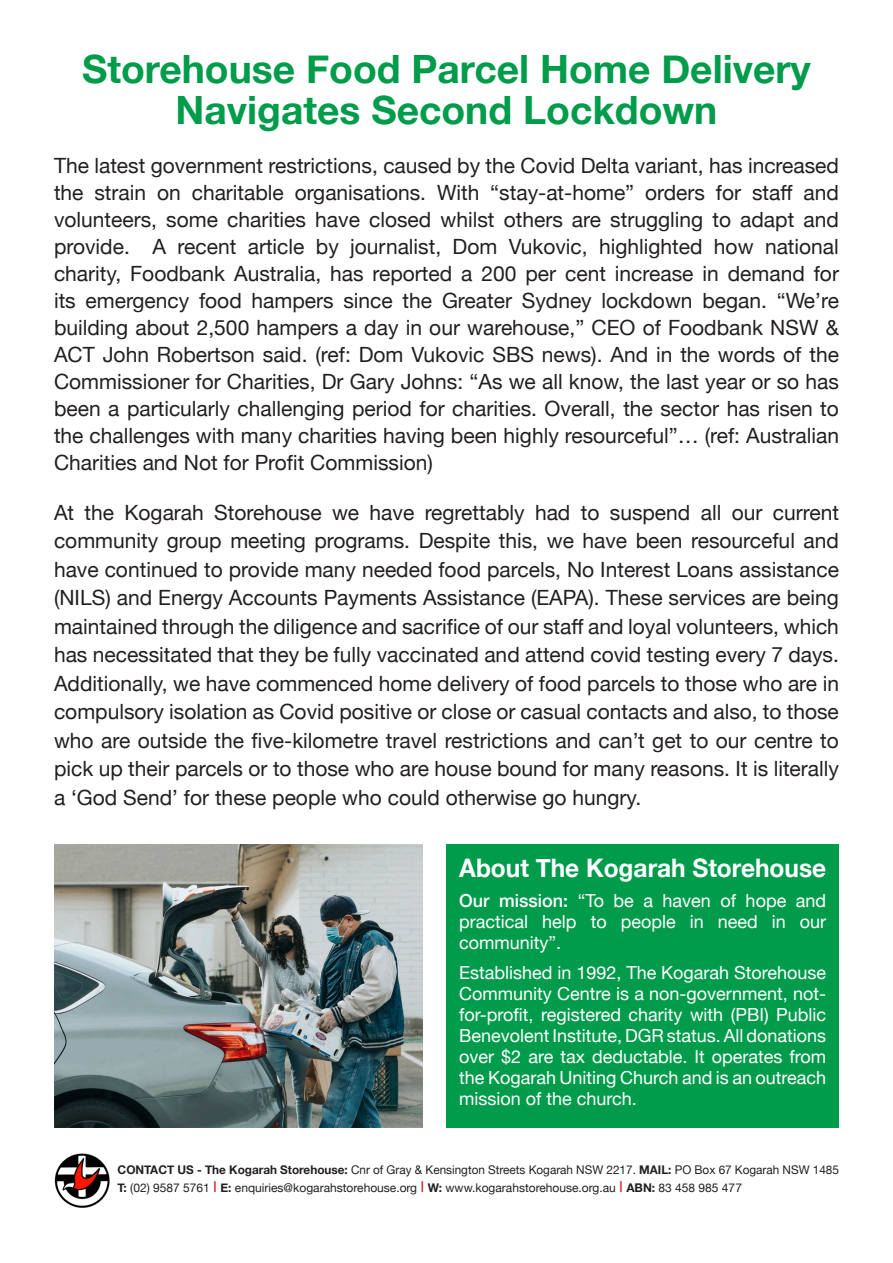
<style>
.page{position:relative;width:893px;height:1263px;background:#fff}
.page>*{position:absolute;margin:0;border:0;box-sizing:border-box;transform-origin:0 0}
.t1{font:700 39px "Helvetica Neue";color:#009c4b}
.t2{font:700 25.5px "Helvetica Neue";color:#fff;scale:.96 1}
.t3{font:21px/27px "Helvetica Neue";color:#231f20;text-align:justify}
.t4{font:18px/21px "Helvetica Neue";color:#fff;text-align:justify}
.t5{font:12px "Helvetica Neue";color:#231f20}
.s1{font-weight:500}
.s2{font-weight:700}
.s3{font-size:15px;color:#d1232a}
</style>
<div class="page">
<img style="left:54px;top:1153px;width:56px;height:55px">
<div style="left:446px;top:844px;width:393px;height:283px;background:#009c4b"></div>
<img style="left:54px;top:844px;width:368px;height:283px">
<p class="t1" style="left:82px;top:39px;width:730px">Storehouse Food Parcel Home Delivery</p>
<p class="t1" style="left:176px;top:79px;width:543px">Navigates Second Lockdown</p>
<p class="t3" style="left:54px;top:153px;width:786px">The latest government restrictions, caused by the Covid Delta variant, has increased the strain on charitable organisations. With “stay-at-home” orders for staff and volunteers, some charities have closed whilst others are struggling to adapt and provide. A recent article by journalist, Dom Vukovic, highlighted how national charity, Foodbank Australia, has reported a 200 per cent increase in demand for its emergency food hampers since the Greater Sydney lockdown began. “We’re building about 2,500 hampers a day in our warehouse,” CEO of Foodbank NSW &amp; ACT John Robertson said. (ref: Dom Vukovic SBS news). And in the words of the Commissioner for Charities, Dr Gary Johns: “As we all know, the last year or so has been a particularly challenging period for charities. Overall, the sector has risen to the challenges with many charities having been highly resourceful”… (ref: Australian Charities and Not for Profit Commission)</p>
<p class="t3" style="left:54px;top:499px;width:786px;line-height:28.5px">At the Kogarah Storehouse we have regrettably had to suspend all our current community group meeting programs. Despite this, we have been resourceful and have continued to provide many needed food parcels, No Interest Loans assistance (NILS) and Energy Accounts Payments Assistance (EAPA). These services are being maintained through the diligence and sacrifice of our staff and loyal volunteers, which has necessitated that they be fully vaccinated and attend covid testing every 7 days.<br>Additionally, we have commenced home delivery of food parcels to those who are in compulsory isolation as Covid positive or close or casual contacts and also, to those who are outside the five-kilometre travel restrictions and can’t get to our centre to pick up their parcels or to those who are house bound for many reasons. It is literally a ‘God Send’ for these people who could otherwise go hungry.</p>
<p class="t2" style="left:459px;top:848px;width:384px">About The Kogarah Storehouse</p>
<p class="t4" style="left:459px;top:891px;width:368px"><span class="s1">Our mission:</span> “To be a haven of hope and practical help to people in need in our community”.</p>
<p class="t4" style="left:459px;top:963px;width:368px">Established in 1992, The Kogarah Storehouse Community Centre is a non-government, not&shy;for-profit, registered charity with (PBI) Public Benevolent Institute, DGR status. All donations over $2 are tax deductable. It operates from the Kogarah Uniting Church and is an outreach mission of the church.</p>
<p class="t5" style="left:118px;top:1161px;width:723px"><span class="s2">CONTACT US - The Kogarah Storehouse:</span> Cnr of Gray &amp; Kensington Streets Kogarah NSW 2217. <span class="s2">MAIL:</span> PO Box 67 Kogarah NSW 1485</p>
<p class="t5" style="left:118px;top:1179px;width:626px"><span class="s2">T:</span> (02) 9587 5761 <span class="s3">I</span> <span class="s2">E:</span> enquiries@kogarahstorehouse.org <span class="s3">I</span> <span class="s2">W:</span> www.kogarahstorehouse.org.au <span class="s3">I</span> <span class="s2">ABN:</span> 83 458 985 477</p>
</div>
